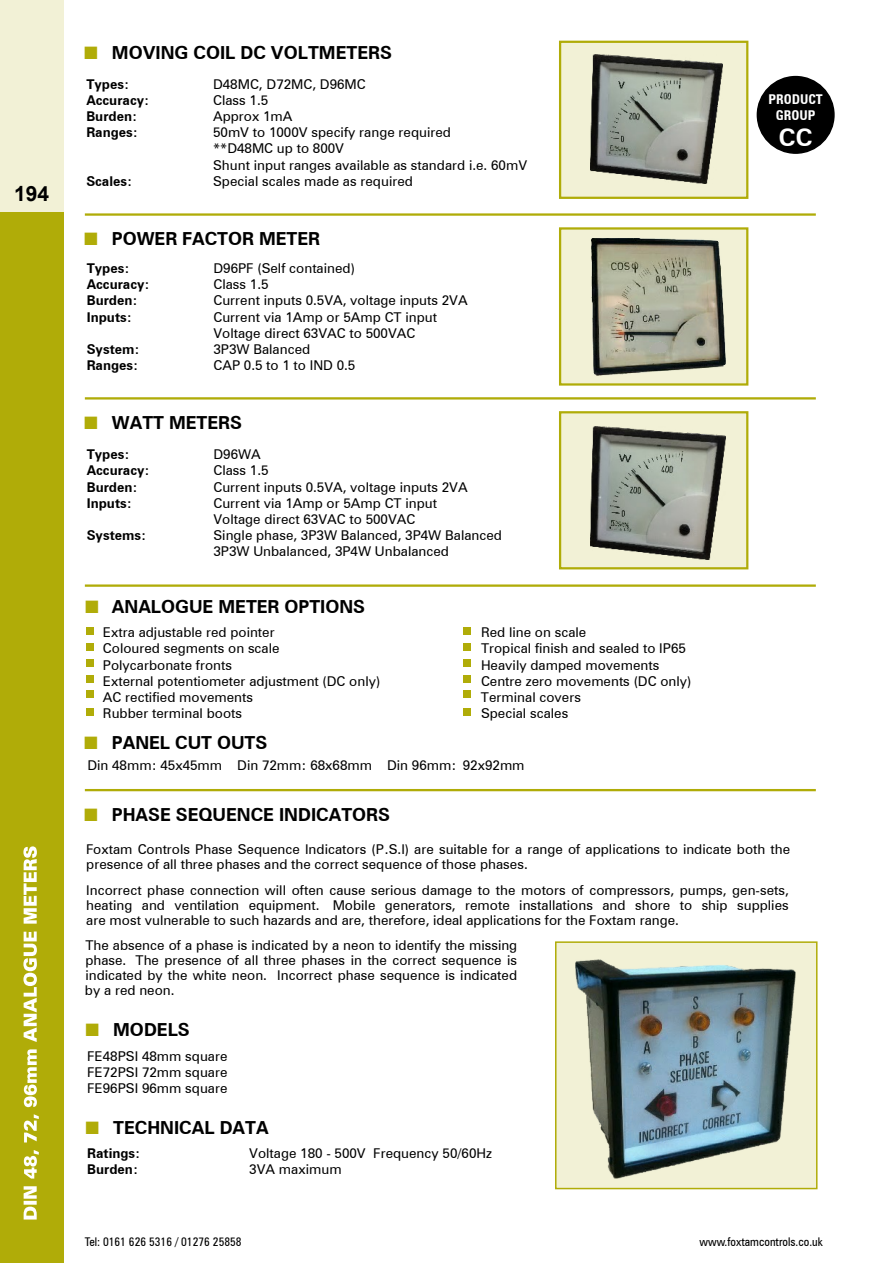
<style>
.page{position:relative;width:893px;height:1263px;background:#fff}
.page>*{position:absolute;margin:0;border:0;box-sizing:border-box;transform-origin:0 0}
.t1{font:700 24px "Zurich BT";color:#fff}
.t2{font:700 21px "Arial";color:#000}
.t3{font:700 18px "Zurich BT";color:#000}
.t4{font:13.5px/16.2px "Zurich BT";color:#000}
.t5{font:700 13.5px "Zurich BT";color:#000}
.t6{font:700 condensed 13.5px/16.2px "Zurich BT";color:#fff;text-align:center}
.t7{font:condensed 12px "Zurich BT";color:#000}
</style>
<div class="page">
<div style="left:0;top:0;width:64px;height:212px;background:#f2f1d6"></div>
<div style="left:0;top:212px;width:64px;height:1051px;background:#b0ac08"></div>
<hr style="left:85px;top:213px;width:731px;height:3px;background:#b0ac08">
<hr style="left:85px;top:397px;width:731px;height:2px;background:#b0ac08">
<hr style="left:85px;top:584px;width:731px;height:3px;background:#b0ac08">
<hr style="left:85px;top:789px;width:731px;height:2px;background:#b0ac08">
<div style="left:463px;top:627px;width:7px;height:7px;background:#b0ac08"></div>
<div style="left:463px;top:643px;width:7px;height:7px;background:#b0ac08"></div>
<div style="left:463px;top:659px;width:7px;height:7px;background:#b0ac08"></div>
<div style="left:463px;top:675px;width:7px;height:7px;background:#b0ac08"></div>
<div style="left:463px;top:691px;width:7px;height:7px;background:#b0ac08"></div>
<div style="left:463px;top:708px;width:7px;height:7px;background:#b0ac08"></div>
<div style="left:555px;top:941px;width:262px;height:248px;background:#f2f1d6;border:2px solid #b0ac08"></div>
<img style="left:576px;top:959px;width:219px;height:220px">
<div style="left:559px;top:227px;width:189px;height:159px;background:#f2f1d6;border:2px solid #b0ac08"></div>
<div style="left:559px;top:411px;width:189px;height:158px;background:#f2f1d6;border:2px solid #b0ac08"></div>
<div style="left:559px;top:41px;width:189px;height:158px;background:#f2f1d6;border:2px solid #b0ac08"></div>
<img style="left:591px;top:238px;width:134px;height:138px">
<img style="left:649px;top:340px;width:23px;height:15px">
<div style="left:86px;top:627px;width:8px;height:7px;background:#b0ac08"></div>
<div style="left:86px;top:643px;width:8px;height:7px;background:#b0ac08"></div>
<div style="left:86px;top:659px;width:8px;height:7px;background:#b0ac08"></div>
<div style="left:86px;top:675px;width:8px;height:7px;background:#b0ac08"></div>
<div style="left:86px;top:691px;width:8px;height:7px;background:#b0ac08"></div>
<div style="left:86px;top:708px;width:8px;height:7px;background:#b0ac08"></div>
<div style="left:757px;top:76px;width:78px;height:78px;background:#000;border:2px solid #000;border-radius:50%"></div>
<svg style="left:24px;top:1206px;width:13px;height:13px"></svg>
<svg style="left:24px;top:1201px;width:13px;height:4px"></svg>
<svg style="left:24px;top:1186px;width:13px;height:13px"></svg>
<svg style="left:24px;top:1150px;width:15px;height:28px"></svg>
<svg style="left:24px;top:1114px;width:15px;height:28px"></svg>
<svg style="left:24px;top:1049px;width:13px;height:58px"></svg>
<svg style="left:23px;top:931px;width:14px;height:111px"></svg>
<svg style="left:23px;top:846px;width:14px;height:78px"></svg>
<img style="left:591px;top:427px;width:134px;height:132px">
<svg style="left:625px;top:455px;width:6px;height:7px"></svg>
<img style="left:591px;top:54px;width:132px;height:130px">
<h2 class="t2" style="left:14px;top:186px;width:37px">194</h2>
<h3 class="t3" style="left:112px;top:45px;width:281px">MOVING COIL DC VOLTMETERS</h3>
<p class="t5" style="left:86px;top:78px;width:44px">Types:</p>
<p class="t4" style="left:213px;top:77px;width:154px">D48MC, D72MC, D96MC</p>
<p class="t5" style="left:86px;top:95px;width:64px">Accuracy:</p>
<p class="t4" style="left:213px;top:93px;width:57px">Class 1.5</p>
<p class="t5" style="left:86px;top:111px;width:52px">Burden:</p>
<p class="t4" style="left:213px;top:109px;width:81px">Approx 1mA</p>
<p class="t5" style="left:86px;top:127px;width:53px">Ranges:</p>
<p class="t4" style="left:213px;top:126px;width:316px">50mV to 1000V specify range required<br>**D48MC up to 800V<br>Shunt input ranges available as standard i.e. 60mV</p>
<p class="t5" style="left:86px;top:175px;width:48px">Scales:</p>
<p class="t4" style="left:213px;top:174px;width:201px">Special scales made as required</p>
<h3 class="t3" style="left:112px;top:232px;width:210px">POWER FACTOR METER</h3>
<p class="t5" style="left:87px;top:263px;width:44px">Types:</p>
<p class="t4" style="left:213px;top:261px;width:143px">D96PF (Self contained)</p>
<p class="t5" style="left:87px;top:279px;width:64px">Accuracy:</p>
<p class="t4" style="left:213px;top:278px;width:57px">Class 1.5</p>
<p class="t5" style="left:87px;top:295px;width:52px">Burden:</p>
<p class="t4" style="left:213px;top:294px;width:256px">Current inputs 0.5VA, voltage inputs 2VA</p>
<p class="t5" style="left:87px;top:311px;width:47px">Inputs:</p>
<p class="t4" style="left:213px;top:310px;width:225px">Current via 1Amp or 5Amp CT input<br>Voltage direct 63VAC to 500VAC</p>
<p class="t5" style="left:87px;top:344px;width:55px">System:</p>
<p class="t4" style="left:213px;top:342px;width:98px">3P3W Balanced</p>
<p class="t5" style="left:87px;top:360px;width:53px">Ranges:</p>
<p class="t4" style="left:213px;top:358px;width:143px">CAP 0.5 to 1 to IND 0.5</p>
<h3 class="t3" style="left:112px;top:415px;width:132px">WATT METERS</h3>
<p class="t5" style="left:87px;top:449px;width:44px">Types:</p>
<p class="t4" style="left:213px;top:448px;width:49px">D96WA</p>
<p class="t5" style="left:87px;top:465px;width:64px">Accuracy:</p>
<p class="t4" style="left:213px;top:464px;width:57px">Class 1.5</p>
<p class="t5" style="left:87px;top:481px;width:52px">Burden:</p>
<p class="t4" style="left:213px;top:480px;width:256px">Current inputs 0.5VA, voltage inputs 2VA</p>
<p class="t5" style="left:87px;top:497px;width:47px">Inputs:</p>
<p class="t4" style="left:213px;top:496px;width:225px">Current via 1Amp or 5Amp CT input<br>Voltage direct 63VAC to 500VAC</p>
<p class="t5" style="left:87px;top:530px;width:61px">Systems:</p>
<p class="t4" style="left:213px;top:528px;width:290px">Single phase, 3P3W Balanced, 3P4W Balanced<br>3P3W Unbalanced, 3P4W Unbalanced</p>
<h3 class="t3" style="left:112px;top:600px;width:255px">ANALOGUE METER OPTIONS</h3>
<p class="t4" style="left:103px;top:626px;width:173px">Extra adjustable red pointer</p>
<p class="t4" style="left:481px;top:626px;width:107px">Red line on scale</p>
<p class="t4" style="left:103px;top:642px;width:178px">Coloured segments on scale</p>
<p class="t4" style="left:481px;top:642px;width:206px">Tropical finish and sealed to IP65</p>
<p class="t4" style="left:103px;top:658px;width:131px">Polycarbonate fronts</p>
<p class="t4" style="left:481px;top:658px;width:180px">Heavily damped movements</p>
<p class="t4" style="left:103px;top:674px;width:279px">External potentiometer adjustment (DC only)</p>
<p class="t4" style="left:481px;top:674px;width:212px">Centre zero movements (DC only)</p>
<p class="t4" style="left:103px;top:690px;width:152px">AC rectified movements</p>
<p class="t4" style="left:481px;top:690px;width:102px">Terminal covers</p>
<p class="t4" style="left:103px;top:706px;width:141px">Rubber terminal boots</p>
<p class="t4" style="left:481px;top:706px;width:89px">Special scales</p>
<h3 class="t3" style="left:112px;top:736px;width:157px">PANEL CUT OUTS</h3>
<p class="t4" style="left:87px;top:759px;width:439px">Din 48mm: 45x45mm Din 72mm: 68x68mm Din 96mm: 92x92mm</p>
<h3 class="t3" style="left:112px;top:807px;width:280px">PHASE SEQUENCE INDICATORS</h3>
<p class="t6" style="left:769px;top:92px;width:56px">PRODUCT<br>GROUP</p>
<h1 class="t1" style="left:779px;top:128px;width:35px">CC</h1>
<p class="t4" style="left:86px;top:843px;width:705px;line-height:15px">Foxtam Controls Phase Sequence Indicators (P .S.I) are suitable for a range of applications to indicate both the presence of all three phases and the correct sequence of those phases.</p>
<p class="t4" style="left:86px;top:884px;width:704px;line-height:15px;text-align:justify">Incorrect phase connection will often cause serious damage to the motors of compressors, pumps, gen-sets, heating and ventilation equipment. Mobile generators, remote installations and shore to ship supplies are most vulnerable to such hazards and are, therefore, ideal applications for the Foxtam range.</p>
<p class="t4" style="left:85px;top:939px;width:434px;line-height:15px;text-align:justify">The absence of a phase is indicated by a neon to identify the missing phase. The presence of all three phases in the correct sequence is indicated by the white neon. Incorrect phase sequence is indicated by a red neon.</p>
<h3 class="t3" style="left:113px;top:1022px;width:78px">MODELS</h3>
<p class="t4" style="left:87px;top:1049px;width:142px;text-align:justify">FE48PSI 48mm square FE72PSI 72mm square FE96PSI 96mm square</p>
<h3 class="t3" style="left:113px;top:1120px;width:157px">TECHNICAL DATA</h3>
<p class="t5" style="left:87px;top:1147px;width:55px">Ratings:</p>
<p class="t4" style="left:249px;top:1146px;width:244px">Voltage 180 - 500V Frequency 50/60Hz</p>
<p class="t5" style="left:87px;top:1164px;width:52px">Burden:</p>
<p class="t4" style="left:249px;top:1162px;width:94px">3VA maximum</p>
<p class="t7" style="left:85px;top:1237px;width:158px">Tel: 0161 626 5316 / 01276 25858</p>
<p class="t7" style="left:699px;top:1237px;width:125px">www.foxtamcontrols.co.uk</p>
</div>
